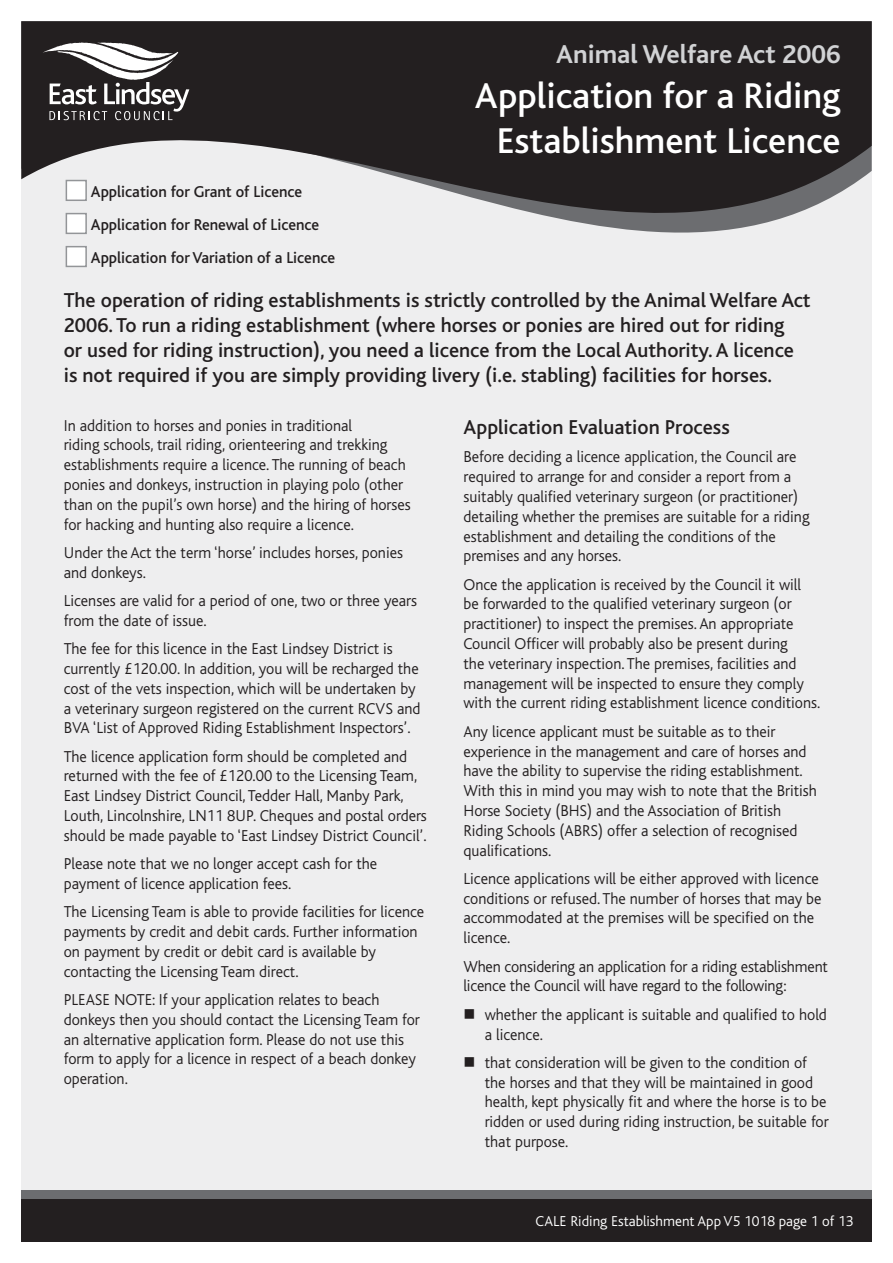
<style>
.page{position:relative;width:893px;height:1263px;background:#fff}
.page>*{position:absolute;margin:0;border:0;box-sizing:border-box;transform-origin:0 0}
.t1{font:500 37.5px/45px "Bliss";color:#fff;text-align:center}
.t2{font:700 27px "Bliss";color:#d1d2d4}
.Sub_heading{font:500 21px/25px "Bliss";color:#231f20}
.Body_Text{font:300 16.5px/19.8px "Bliss";color:#231f20}
.Bold_Body_Text{font:500 16.5px "Bliss";color:#231f20}
.Page_code_and_number{font:300 15px "Bliss";color:#fff}
</style>
<div class="page">
<div style="left:21px;top:21px;width:851px;height:1220px;background:#eeeeef"></div>
<svg style="left:21px;top:21px;width:851px;height:247px;fill:#231f20"></svg>
<div style="left:21px;top:1191px;width:851px;height:51px;background:#6c6d70"></div>
<div style="left:21px;top:1199px;width:851px;height:43px;background:#231f20"></div>
<svg style="left:43px;top:42px;width:146px;height:78px;background:#686566"></svg>
<div style="left:66px;top:180px;width:21px;height:21px;background:#fff;border:2px solid #939598"></div>
<div style="left:66px;top:213px;width:21px;height:21px;background:#fff;border:2px solid #939598"></div>
<div style="left:66px;top:246px;width:21px;height:21px;background:#fff;border:2px solid #939598"></div>
<p class="Bold_Body_Text" style="left:91px;top:182px;width:213px">Application for Grant of Licence</p>
<p class="Bold_Body_Text" style="left:91px;top:216px;width:230px">Application for Renewal of Licence</p>
<p class="Bold_Body_Text" style="left:91px;top:249px;width:246px">Application for Variation of a Licence</p>
<p class="t2" style="left:556px;top:40px;width:286px">Animal Welfare Act 2006</p>
<p class="t1" style="left:475px;top:74px;width:367px">Application for a Riding<br>Establishment Licence</p>
<p class="Sub_heading" style="left:64px;top:288px;width:748px">The operation of riding establishments is strictly controlled by the Animal Welfare Act 2006. To run a riding establishment (where horses or ponies are hired out for riding<br>or used for riding instruction), you need a licence from the Local Authority. A licence is not required if you are simply providing livery (i.e. stabling) facilities for horses.</p>
<p class="Body_Text" style="left:64px;top:416px;width:348px">In addition to horses and ponies in traditional<br>riding schools, trail riding, orienteering and trekking establishments require a licence. The running of beach ponies and donkeys, instruction in playing polo (other than on the pupil’s own horse) and the hiring of horses for hacking and hunting also require a licence.</p>
<p class="Body_Text" style="left:64px;top:543px;width:341px">Under the Act the term ‘horse’ includes horses, ponies and donkeys.</p>
<p class="Body_Text" style="left:64px;top:591px;width:355px">Licenses are valid for a period of one, two or three years from the date of issue.</p>
<p class="Body_Text" style="left:64px;top:639px;width:358px">The fee for this licence in the East Lindsey District is currently £120.00. In addition, you will be recharged the cost of the vets inspection, which will be undertaken by a veterinary surgeon registered on the current RCVS and BVA ‘List of Approved Riding Establishment Inspectors’.</p>
<p class="Body_Text" style="left:64px;top:747px;width:365px">The licence application form should be completed and returned with the fee of £120.00 to the Licensing Team, East Lindsey District Council, Tedder Hall, Manby Park, Louth, Lincolnshire, LN11 8UP. Cheques and postal orders should be made payable to ‘East Lindsey District Council’.</p>
<p class="Body_Text" style="left:64px;top:854px;width:315px">Please note that we no longer accept cash for the payment of licence application fees.</p>
<p class="Body_Text" style="left:64px;top:902px;width:362px">The Licensing Team is able to provide facilities for licence payments by credit and debit cards. Further information on payment by credit or debit card is available by contacting the Licensing Team direct.</p>
<p class="Body_Text" style="left:64px;top:990px;width:358px">PLEASE NOTE: If your application relates to beach donkeys then you should contact the Licensing Team for an alternative application form. Please do not use this form to apply for a licence in respect of a beach donkey operation.</p>
<p class="Sub_heading" style="left:463px;top:415px;width:268px">Application Evaluation Process</p>
<p class="Body_Text" style="left:463px;top:447px;width:348px">Before deciding a licence application, the Council are required to arrange for and consider a report from a suitably qualified veterinary surgeon (or practitioner) detailing whether the premises are suitable for a riding establishment and detailing the conditions of the premises and any horses.</p>
<p class="Body_Text" style="left:463px;top:575px;width:358px">Once the application is received by the Council it will be forwarded to the qualified veterinary surgeon (or practitioner) to inspect the premises. An appropriate Council Officer will probably also be present during<br>the veterinary inspection. The premises, facilities and management will be inspected to ensure they comply with the current riding establishment licence conditions.</p>
<p class="Body_Text" style="left:463px;top:722px;width:355px">Any licence applicant must be suitable as to their experience in the management and care of horses and have the ability to supervise the riding establishment.<br>With this in mind you may wish to note that the British Horse Society (BHS) and the Association of British Riding Schools (ABRS) offer a selection of recognised qualifications.</p>
<p class="Body_Text" style="left:463px;top:869px;width:360px">Licence applications will be either approved with licence conditions or refused. The number of horses that may be accommodated at the premises will be specified on the licence.</p>
<p class="Body_Text" style="left:463px;top:956px;width:366px">When considering an application for a riding establishment licence the Council will have regard to the following:</p>
<p class="Body_Text" style="left:485px;top:1005px;width:344px">whether the applicant is suitable and qualified to hold a licence.</p>
<p class="Body_Text" style="left:485px;top:1053px;width:345px">that consideration will be given to the condition of the horses and that they will be maintained in good health, kept physically fit and where the horse is to be ridden or used during riding instruction, be suitable for that purpose.</p>
<p class="Page_code_and_number" style="left:536px;top:1213px;width:319px">CALE Riding Establishment App V5 1018 page 1 of 13</p>
</div>
